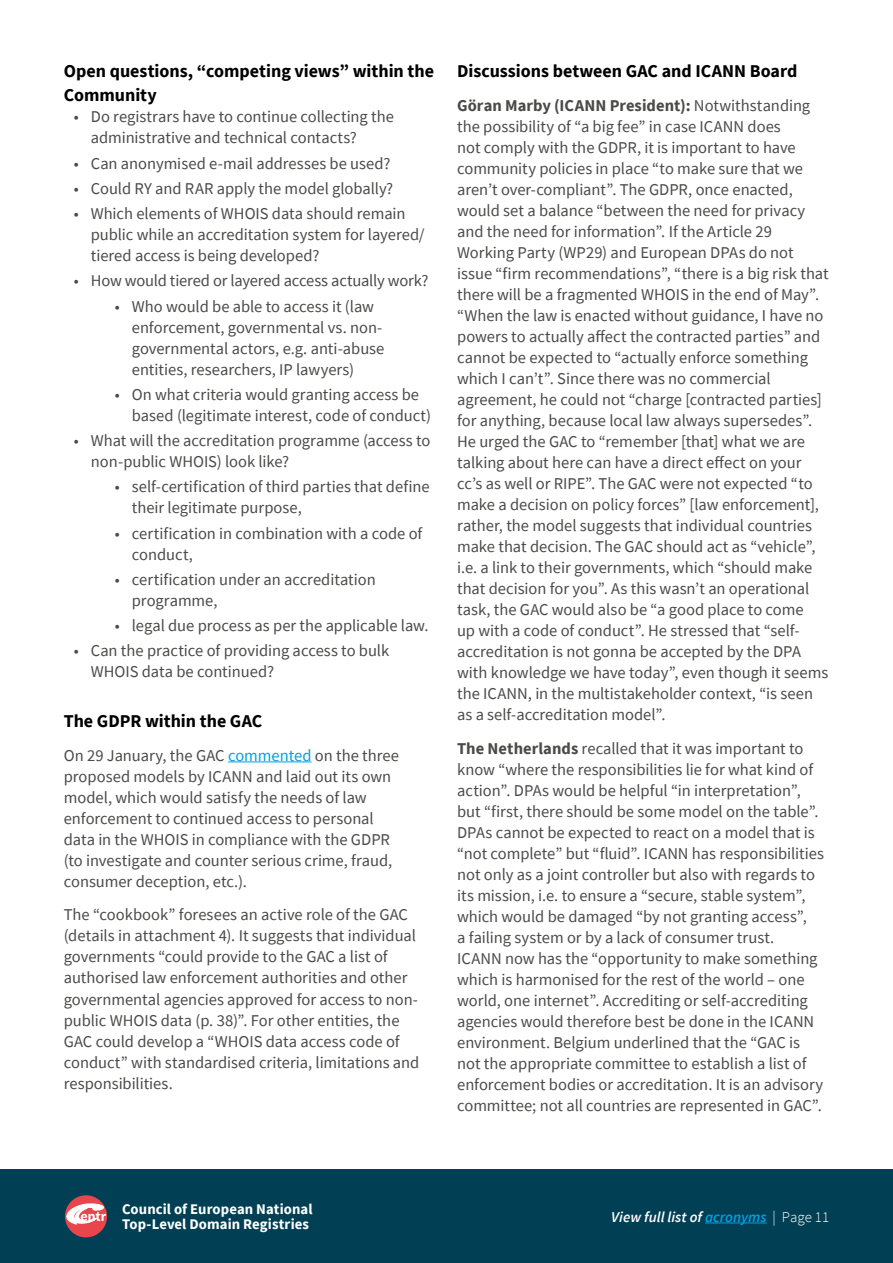
<style>
.page{position:relative;width:893px;height:1263px;background:#fff}
.page>*{position:absolute;margin:0;border:0;box-sizing:border-box;transform-origin:0 0}
.t1{font:700 18px/24px "Source Sans Pro";color:#000}
.t2{font:16.5px/21px "Source Sans Pro";color:#4a4a49}
.t3{font:italic 600 15px "Source Sans Pro";color:#fff}
.t4{font:700 14.7px/14.7px "Source Sans Pro";letter-spacing:.005em;color:#fff}
.s1{color:#009fe3}
.s2{font-weight:700}
.s3{font-weight:300;font-style:normal}
</style>
<div class="page">
<div style="left:0;top:1169px;width:893px;height:94px;background:#013f54"></div>
<div style="left:65px;top:1195px;width:42px;height:42px;background:#e9454c;border-radius:50%"></div>
<svg style="left:66px;top:1203px;width:40px;height:21px"></svg>
<hr style="left:705px;top:1222px;width:62px;height:1px;background:#009fe3">
<hr style="left:228px;top:761px;width:84px;height:1px;background:#009fe3">
<p class="t1" style="left:64px;top:59px;width:372px">Open questions, “competing views” within the<br>Community</p>
<p class="t2" style="left:91px;top:106px;width:305px;text-indent:-17px">• Do registrars have to continue collecting the administrative and technical contacts?</p>
<p class="t2" style="left:74px;top:152px;width:318px">• Can anonymised e-mail addresses be used?</p>
<p class="t2" style="left:74px;top:178px;width:321px">• Could RY and RAR apply the model globally?</p>
<p class="t2" style="left:91px;top:203px;width:335px;text-indent:-17px">• Which elements of WHOIS data should remain public while an accreditation system for layered/ tiered access is being developed?</p>
<p class="t2" style="left:74px;top:270px;width:356px">• How would tiered or layered access actually work?</p>
<p class="t2" style="left:132px;top:295px;width:254px;text-indent:-17px">• Who would be able to access it (law enforcement, governmental vs. non&shy;governmental actors, e.g. anti-abuse entities, researchers, IP lawyers)</p>
<p class="t2" style="left:132px;top:384px;width:301px;text-indent:-17px">• On what criteria would granting access be based (legitimate interest, code of conduct)</p>
<p class="t2" style="left:91px;top:430px;width:341px;text-indent:-17px">• What will the accreditation programme (access to non-public WHOIS) look like?</p>
<p class="t2" style="left:132px;top:476px;width:299px;text-indent:-17px">• self-certification of third parties that define their legitimate purpose,</p>
<p class="t2" style="left:132px;top:522px;width:292px;text-indent:-17px">• certification in combination with a code of conduct,</p>
<p class="t2" style="left:132px;top:569px;width:246px;text-indent:-17px">• certification under an accreditation programme,</p>
<p class="t2" style="left:115px;top:615px;width:315px">• legal due process as per the applicable law.</p>
<p class="t2" style="left:91px;top:640px;width:300px;text-indent:-17px">• Can the practice of providing access to bulk<br>WHOIS data be continued?</p>
<p class="t1" style="left:64px;top:709px;width:200px">The GDPR within the GAC</p>
<p class="t2" style="left:64px;top:744px;width:337px">On 29 January, the GAC <span class="s1">commented</span> on the three proposed models by ICANN and laid out its own model, which would satisfy the needs of law enforcement to continued access to personal data in the WHOIS in compliance with the GDPR (to investigate and counter serious crime, fraud, consumer deception, etc.).</p>
<p class="t2" style="left:64px;top:904px;width:357px">The “cookbook” foresees an active role of the GAC (details in attachment 4). It suggests that individual governments “could provide to the GAC a list of authorised law enforcement authorities and other governmental agencies approved for access to non&shy;public WHOIS data (p. 38)”. For other entities, the GAC could develop a “WHOIS data access code of conduct” with standardised criteria, limitations and responsibilities.</p>
<p class="t1" style="left:457px;top:59px;width:342px">Discussions between GAC and ICANN Board</p>
<p class="t2" style="left:457px;top:95px;width:373px"><span class="s2">Göran Marby (ICANN President):</span> Notwithstanding the possibility of “a big fee” in case ICANN does<br>not comply with the GDPR, it is important to have community policies in place “to make sure that we aren’t over-compliant”. The GDPR, once enacted, would set a balance “between the need for privacy and the need for information”. If the Article 29<br>Working Party (WP29) and European DPAs do not issue “firm recommendations”, “there is a big risk that there will be a fragmented WHOIS in the end of May”. “When the law is enacted without guidance, I have no powers to actually affect the contracted parties” and cannot be expected to “actually enforce something which I can’t”. Since there was no commercial agreement, he could not “charge [contracted parties] for anything, because local law always supersedes”.<br>He urged the GAC to “remember [that] what we are talking about here can have a direct effect on your cc’s as well or RIPE”. The GAC were not expected “to make a decision on policy forces” [law enforcement], rather, the model suggests that individual countries make that decision. The GAC should act as “vehicle”, i.e. a link to their governments, which “should make that decision for you”. As this wasn’t an operational task, the GAC would also be “a good place to come<br>up with a code of conduct”. He stressed that “self&shy;accreditation is not gonna be accepted by the DPA with knowledge we have today”, even though it seems the ICANN, in the multistakeholder context, “is seen as a self-accreditation model”.</p>
<p class="t2" style="left:457px;top:738px;width:368px"><span class="s2">The Netherlands</span> recalled that it was important to know “where the responsibilities lie for what kind of action”. DPAs would be helpful “in interpretation”, but “first, there should be some model on the table”.<br>DPAs cannot be expected to react on a model that is “not complete” but “fluid”. ICANN has responsibilities not only as a joint controller but also with regards to its mission, i.e. to ensure a “secure, stable system”, which would be damaged “by not granting access”,<br>a failing system or by a lack of consumer trust.<br>ICANN now has the “opportunity to make something which is harmonised for the rest of the world – one world, one internet”. Accrediting or self-accrediting agencies would therefore best be done in the ICANN environment. Belgium underlined that the “GAC is not the appropriate committee to establish a list of enforcement bodies or accreditation. It is an advisory committee; not all countries are represented in GAC”.</p>
<p class="t4" style="left:122px;top:1202px;width:192px">Council of European National<br>Top-Level Domain Registries</p>
<p class="t3" style="left:611px;top:1207px;width:220px">View full list of <span class="s1">acronyms</span> <span class="s3">| Page 11</span></p>
</div>
